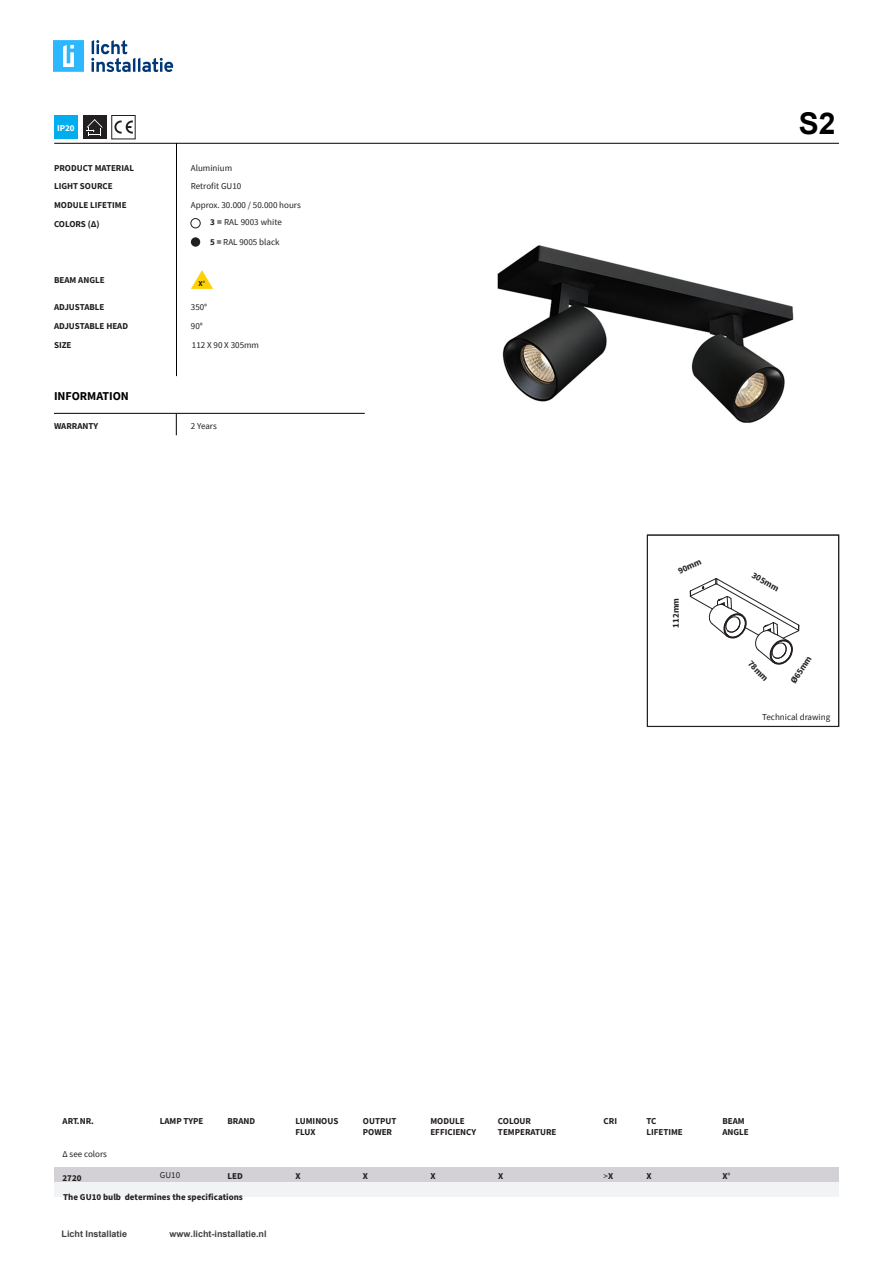
<style>
.page{position:relative;width:893px;height:1263px;background:#fff}
.page>*{position:absolute;margin:0;border:0;box-sizing:border-box;transform-origin:0 0}
.t1{font:700 30px "Arial";color:#000}
.t2{font:700 12px "Source Sans Pro";color:#000}
.t3{font:700 9px/10.8px "Source Sans Pro";color:#231f20}
.t4{font:9px/18.8px "Source Sans Pro";color:#231f20}
.t5{font:700 9px "Arial";color:#404040}
.t6{font:700 9px "Source Sans Pro";color:#fff}
.t7{font:700 7.5px "Source Sans Pro";color:#231f20}
.s1{font-weight:700}
.s2{font-weight:400}
</style>
<div class="page">
<div style="left:647px;top:535px;width:192px;height:192px;border:1px solid #231f20"></div>
<div style="left:54px;top:115px;width:24px;height:24px;background:#00aeef"></div>
<hr style="left:54px;top:143px;width:785px;height:1px;background:#000">
<hr style="left:176px;top:143px;width:1px;height:233px;background:#000">
<div style="left:83px;top:115px;width:23px;height:24px;background:#231f20"></div>
<svg style="left:87px;top:119px;width:16px;height:17px"></svg>
<svg style="left:689px;top:578px;width:111px;height:87px"></svg>
<svg style="left:114px;top:120px;width:19px;height:14px"></svg>
<div style="left:54px;top:1182px;width:106px;height:14px;background:#f2f3f4"></div>
<div style="left:160px;top:1182px;width:67px;height:14px;background:#f2f3f4"></div>
<div style="left:227px;top:1182px;width:68px;height:14px;background:#f2f3f4"></div>
<div style="left:765px;top:1182px;width:74px;height:14px;background:#f2f3f4"></div>
<div style="left:54px;top:1168px;width:106px;height:14px;background:#d3d1d5"></div>
<div style="left:160px;top:1168px;width:67px;height:14px;background:#d3d1d5"></div>
<div style="left:227px;top:1168px;width:68px;height:14px;background:#d3d1d5"></div>
<div style="left:765px;top:1168px;width:74px;height:14px;background:#d3d1d5"></div>
<div style="left:295px;top:1182px;width:68px;height:14px;background:#f2f3f4"></div>
<div style="left:363px;top:1182px;width:67px;height:14px;background:#f2f3f4"></div>
<div style="left:430px;top:1182px;width:68px;height:14px;background:#f2f3f4"></div>
<div style="left:498px;top:1182px;width:106px;height:14px;background:#f2f3f4"></div>
<div style="left:604px;top:1182px;width:42px;height:14px;background:#f2f3f4"></div>
<div style="left:646px;top:1182px;width:77px;height:14px;background:#f2f3f4"></div>
<div style="left:722px;top:1182px;width:43px;height:14px;background:#f2f3f4"></div>
<div style="left:295px;top:1168px;width:68px;height:14px;background:#d3d1d5"></div>
<div style="left:363px;top:1168px;width:67px;height:14px;background:#d3d1d5"></div>
<div style="left:430px;top:1168px;width:68px;height:14px;background:#d3d1d5"></div>
<div style="left:498px;top:1168px;width:106px;height:14px;background:#d3d1d5"></div>
<div style="left:604px;top:1168px;width:42px;height:14px;background:#d3d1d5"></div>
<div style="left:646px;top:1168px;width:77px;height:14px;background:#d3d1d5"></div>
<div style="left:722px;top:1168px;width:43px;height:14px;background:#d3d1d5"></div>
<hr style="left:54px;top:413px;width:311px;height:1px;background:#000">
<div style="left:191px;top:237px;width:9px;height:10px;background:#231f20;border-radius:50%"></div>
<div style="left:191px;top:218px;width:9px;height:10px;border:1px solid #231f20;border-radius:50%"></div>
<svg style="left:191px;top:270px;width:22px;height:19px"></svg>
<svg style="left:176px;top:413px;width:1px;height:22px"></svg>
<img style="left:53px;top:41px;width:121px;height:31px">
<img style="left:497px;top:245px;width:297px;height:178px">
<p class="t6" style="left:57px;top:121px;width:19px">IP20</p>
<p class="t3" style="left:54px;top:162px;width:82px">PRODUCT MATERIAL</p>
<p class="t3" style="left:54px;top:181px;width:60px">LIGHT SOURCE</p>
<p class="t3" style="left:54px;top:200px;width:74px">MODULE LIFETIME</p>
<p class="t3" style="left:54px;top:218px;width:47px">COLORS (∆)</p>
<p class="t3" style="left:54px;top:274px;width:52px">BEAM ANGLE</p>
<p class="t4" style="left:191px;top:158px;width:111px">Aluminium<br>Retrofit GU10<br>Approx. 30.000 / 50.000 hours</p>
<p class="t4" style="left:210px;top:212px;width:73px;line-height:19.5px"><span class="s1">3 =</span> RAL 9003 white<br><span class="s1">5 =</span> RAL 9005 black</p>
<p class="t7" style="left:199px;top:278px;width:8px">X<span class="s2">°</span></p>
<p class="t3" style="left:54px;top:298px;width:76px;line-height:18.8px">ADJUSTABLE<br>ADJUSTABLE HEAD</p>
<p class="t4" style="left:191px;top:298px;width:18px">350°<br>90°</p>
<p class="t3" style="left:54px;top:339px;width:19px">SIZE</p>
<h2 class="t2" style="left:54px;top:388px;width:76px">INFORMATION</h2>
<p class="t3" style="left:54px;top:421px;width:46px">WARRANTY</p>
<p class="t4" style="left:192px;top:336px;width:69px">112 X 90 X 305mm</p>
<p class="t4" style="left:191px;top:417px;width:27px">2 Years</p>
<h1 class="t1" style="left:799px;top:102px;width:38px">S2</h1>
<p class="t3" style="left:676px;top:567px;width:26px;rotate:-25deg">90mm</p>
<p class="t3" style="left:670px;top:627px;width:31px;rotate:-90deg">112mm</p>
<p class="t3" style="left:755px;top:569px;width:31px;rotate:29deg">305mm</p>
<p class="t3" style="left:753px;top:658px;width:26px;rotate:46deg">78mm</p>
<p class="t3" style="left:788px;top:679px;width:33px;rotate:-57deg">Ø65mm</p>
<p class="t4" style="left:762px;top:708px;width:70px">Technical drawing</p>
<p class="t3" style="left:63px;top:1116px;width:33px">ART.NR.</p>
<p class="t4" style="left:63px;top:1144px;width:46px">∆ see colors</p>
<p class="t3" style="left:160px;top:1116px;width:45px">LAMP TYPE</p>
<p class="t3" style="left:227px;top:1116px;width:29px">BRAND</p>
<p class="t3" style="left:363px;top:1116px;width:35px">OUTPUT<br>POWER</p>
<p class="t3" style="left:498px;top:1116px;width:60px">COLOUR<br>TEMPERATURE</p>
<p class="t3" style="left:604px;top:1116px;width:15px">CRI</p>
<p class="t3" style="left:722px;top:1116px;width:28px">BEAM<br>ANGLE</p>
<p class="t3" style="left:295px;top:1116px;width:44px">LUMINOUS<br>FLUX</p>
<p class="t3" style="left:430px;top:1116px;width:47px">MODULE<br>EFFICIENCY</p>
<p class="t3" style="left:646px;top:1116px;width:38px">TC<br>LIFETIME</p>
<p class="t3" style="left:63px;top:1172px;width:21px">2720</p>
<p class="t4" style="left:160px;top:1166px;width:22px">GU10</p>
<p class="t3" style="left:227px;top:1171px;width:17px">LED</p>
<p class="t3" style="left:63px;top:1192px;width:181px">The GU10 bulb determines the specifications</p>
<p class="t5" style="left:62px;top:1227px;width:67px">Licht Installatie</p>
<p class="t5" style="left:170px;top:1227px;width:99px">www.licht-installatie.nl</p>
<p class="t3" style="left:295px;top:1171px;width:7px">X</p>
<p class="t3" style="left:363px;top:1171px;width:7px">X</p>
<p class="t3" style="left:430px;top:1171px;width:7px">X</p>
<p class="t3" style="left:498px;top:1171px;width:7px">X</p>
<p class="t4" style="left:604px;top:1167px;width:11px">&gt;<span class="s1">X</span></p>
<p class="t3" style="left:646px;top:1171px;width:7px">X</p>
<p class="t3" style="left:722px;top:1171px;width:10px">X<span class="s2">°</span></p>
</div>
